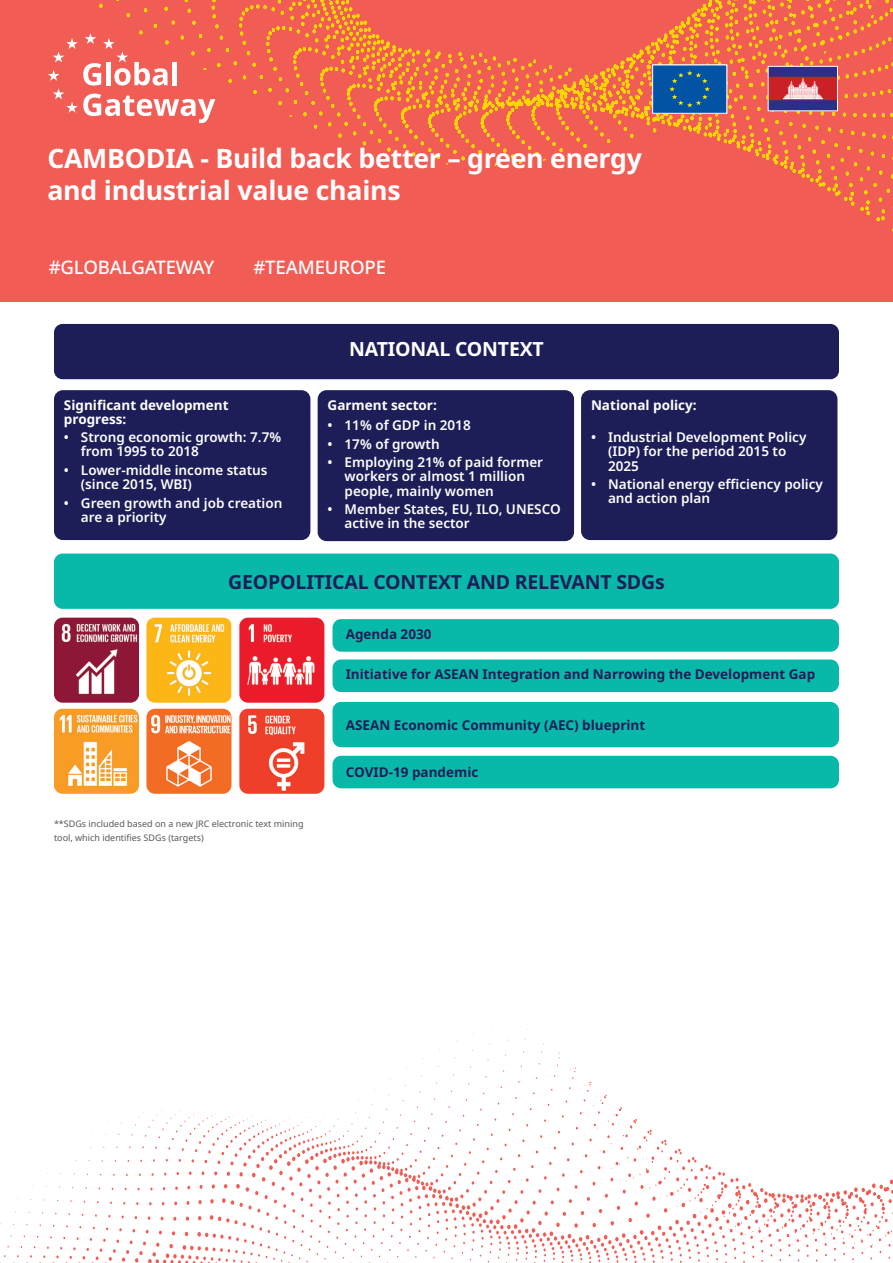
<style>
.page{position:relative;width:893px;height:1263px;background:#fff}
.page>*{position:absolute;margin:0;border:0;box-sizing:border-box;transform-origin:0 0}
.t1{font:700 26.7px/32.1px "Noto Sans";letter-spacing:-.01em;color:#fff}
.t2{font:700 19.5px "Noto Sans";letter-spacing:-.01em;color:#1c1e57}
.t3{font:700 19.5px "Noto Sans";letter-spacing:-.01em;color:#fff}
.t4{font:500 18.6px "Noto Sans";letter-spacing:-.01em;color:#fff}
.t5{font:600 13.5px/14.2px "Noto Sans";color:#fff}
.t6{font:700 13.5px "Noto Sans";color:#1c1e57}
.t7{font:700 13.5px/14.2px "Noto Sans";color:#fff}
.t8{font:9px/14.2px "Noto Sans";color:#57585a}
</style>
<div class="page">
<svg style="left:0;top:1026px;width:893px;height:237px"></svg>
<div style="left:0;top:0;width:893px;height:302px;background:#f15d55"></div>
<svg style="left:99px;top:0;width:794px;height:232px"></svg>
<svg style="left:48px;top:33px;width:167px;height:90px"></svg>
<div style="left:54px;top:553px;width:785px;height:56px;background:#08b9aa;border-radius:9px"></div>
<img style="left:54px;top:709px;width:85px;height:85px">
<div style="left:54px;top:390px;width:256px;height:150px;background:#1d1e58;border-radius:9px"></div>
<div style="left:318px;top:390px;width:256px;height:151px;background:#1d1e58;border-radius:9px"></div>
<div style="left:581px;top:390px;width:256px;height:150px;background:#1d1e58;border-radius:9px"></div>
<img style="left:239px;top:618px;width:85px;height:85px">
<div style="left:653px;top:65px;width:74px;height:48px;background:#0353a5"></div>
<svg style="left:669px;top:70px;width:41px;height:37px"></svg>
<div style="left:652px;top:65px;width:75px;height:49px;border:1px solid #fff"></div>
<div style="left:54px;top:324px;width:785px;height:55px;background:#1d1e58;border-radius:9px"></div>
<div style="left:333px;top:619px;width:506px;height:33px;background:#08b9aa;border-radius:9px"></div>
<div style="left:333px;top:756px;width:506px;height:32px;background:#08b9aa;border-radius:9px"></div>
<div style="left:333px;top:659px;width:506px;height:33px;background:#08b9aa;border-radius:9px"></div>
<div style="left:333px;top:702px;width:506px;height:45px;background:#08b9aa;border-radius:9px"></div>
<img style="left:146px;top:709px;width:85px;height:85px">
<img style="left:54px;top:618px;width:85px;height:85px">
<img style="left:770px;top:68px;width:66px;height:41px">
<div style="left:768px;top:66px;width:70px;height:45px;border:1px solid #fff"></div>
<img style="left:239px;top:709px;width:85px;height:85px">
<img style="left:146px;top:618px;width:85px;height:85px">
<h1 class="t1" style="left:47px;top:142px;width:596px">CAMBODIA - Build back better – green energy and industrial value chains</h1>
<h3 class="t4" style="left:49px;top:254px;width:167px">#GLOBALGATEWAY</h3>
<h3 class="t4" style="left:253px;top:254px;width:134px">#TEAMEUROPE</h3>
<h2 class="t3" style="left:349px;top:338px;width:196px">NATIONAL CONTEXT</h2>
<p class="t7" style="left:64px;top:398px;width:166px">Significant development progress:</p>
<p class="t7" style="left:328px;top:398px;width:111px">Garment sector:</p>
<p class="t7" style="left:591px;top:398px;width:107px">National policy:</p>
<p class="t5" style="left:81px;top:430px;width:202px;text-indent:-17px">• Strong economic growth: 7.7% from 1995 to 2018</p>
<p class="t5" style="left:81px;top:463px;width:188px;text-indent:-17px">• Lower-middle income status (since 2015, WBI)</p>
<p class="t5" style="left:81px;top:496px;width:203px;text-indent:-17px">• Green growth and job creation are a priority</p>
<p class="t5" style="left:328px;top:419px;width:145px">• 11% of GDP in 2018</p>
<p class="t5" style="left:328px;top:437px;width:114px">• 17% of growth</p>
<p class="t5" style="left:345px;top:455px;width:200px;text-indent:-17px">• Employing 21% of paid former workers or almost 1 million people, mainly women</p>
<p class="t5" style="left:345px;top:502px;width:218px;text-indent:-17px">• Member States, EU, ILO, UNESCO active in the sector</p>
<p class="t5" style="left:608px;top:431px;width:200px;text-indent:-17px">• Industrial Development Policy (IDP) for the period 2015 to<br>2025</p>
<p class="t5" style="left:608px;top:477px;width:216px;text-indent:-17px">• National energy efficiency policy and action plan</p>
<h2 class="t2" style="left:228px;top:570px;width:438px">GEOPOLITICAL CONTEXT AND RELEVANT SDGs</h2>
<p class="t6" style="left:346px;top:626px;width:87px">Agenda 2030</p>
<p class="t6" style="left:346px;top:667px;width:471px">Initiative for ASEAN Integration and Narrowing the Development Gap</p>
<p class="t6" style="left:346px;top:718px;width:301px">ASEAN Economic Community (AEC) blueprint</p>
<p class="t8" style="left:54px;top:816px;width:251px">**SDGs included based on a new JRC electronic text mining tool, which identifies SDGs (targets)</p>
<p class="t6" style="left:346px;top:764px;width:134px">COVID-19 pandemic</p>
</div>
